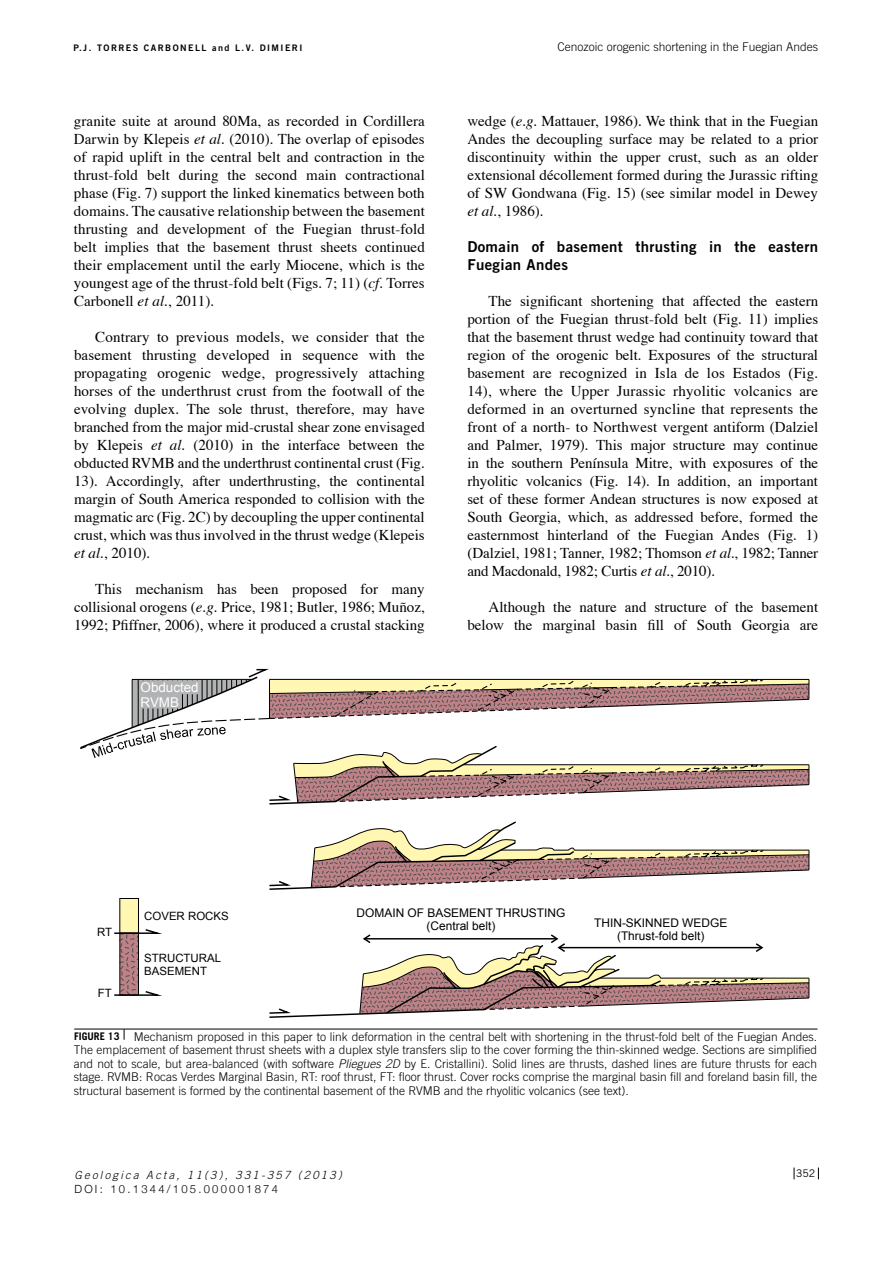
<style>
.page{position:relative;width:893px;height:1263px;background:#fff}
.page>*{position:absolute;margin:0;border:0;box-sizing:border-box;transform-origin:0 0}
.t1{font:15px/18px "Times";color:#000;text-align:justify}
.t2{font:15px/18px "Trade Gothic Bold Two";letter-spacing:.025em;color:#000}
.t3{font:13.35px/15px "Arial";color:#fff}
.t4{font:300 12px/13.5px "Trade Gothic";color:#000;text-align:justify}
.t5{font:11.85px/13.4px "Arial";color:#000;text-align:center}
.t6{font:11.4px/12.8px "Arial";color:#000}
.t7{font:italic 300 11.25px "Trade Gothic";letter-spacing:.2em;color:#000}
.t8{font:300 11.25px "Helvetica Neue";letter-spacing:.2em;color:#000}
.t9{font:700 10.5px "Trade Gothic";color:#000}
.t10{font:10.5px "Trade Gothic";color:#000}
.t11{font:9px "Trade Gothic Bold Two";letter-spacing:.16em;color:#000}
.s1{font-style:italic}
</style>
<div class="page">
<svg style="left:794px;top:1167px;width:1px;height:12px"></svg>
<svg style="left:818px;top:1167px;width:1px;height:12px"></svg>
<svg style="left:80px;top:668px;width:730px;height:350px"></svg>
<hr style="left:74px;top:1029px;width:743px;height:1px;background:#000">
<p class="t11" style="left:73px;top:43px;width:231px">P.J. TORRES CARBON ELL and L.V. DIMIERI</p>
<p class="t1" style="left:74px;top:111px;width:352px">granite suite at around 80Ma, as recorded in Cordillera Darwin by Klepeis <span class="s1">et al</span>. (2010). The overlap of episodes of rapid uplift in the central belt and contraction in the thrust-fold belt during the second main contractional phase (Fig. 7) support the linked kinematics between both domains. The causative relationship between the basement thrusting and development of the Fuegian thrust-fold belt implies that the basement thrust sheets continued their emplacement until the early Miocene, which is the youngest age of the thrust-fold belt (Figs. 7; 11) (<span class="s1">cf.</span> Torres Carbonell <span class="s1">et al</span>., 2011).</p>
<p class="t1" style="left:74px;top:327px;width:352px;text-indent:21px">Contrary to previous models, we consider that the basement thrusting developed in sequence with the propagating orogenic wedge, progressively attaching horses of the underthrust crust from the footwall of the evolving duplex. The sole thrust, therefore, may have branched from the major mid-crustal shear zone envisaged by Klepeis <span class="s1">et al</span>. (2010) in the interface between the obducted RVMB and the underthrust continental crust (Fig.<br>13). Accordingly, after underthrusting, the continental margin of South America responded to collision with the magmatic arc (Fig. 2C) by decoupling the upper continental crust, which was thus involved in the thrust wedge (Klepeis <span class="s1">et al</span>., 2010).</p>
<p class="t1" style="left:74px;top:579px;width:352px;text-indent:21px">This mechanism has been proposed for many collisional orogens (<span class="s1">e.g.</span> Price, 1981; Butler, 1986; Muñoz, 1992; Pfiffner, 2006), where it produced a crustal stacking</p>
<p class="t3" style="left:141px;top:680px;width:60px">Obducted<br>RVMB</p>
<p class="t4" style="left:557px;top:40px;width:262px">Cenozoic orogenic shortening in the Fuegian Andes</p>
<p class="t1" style="left:467px;top:111px;width:352px">wedge (<span class="s1">e.g.</span> Mattauer, 1986). We think that in the Fuegian Andes the decoupling surface may be related to a prior discontinuity within the upper crust, such as an older extensional décollement formed during the Jurassic rifting of SW Gondwana (Fig. 15) (see similar model in Dewey <span class="s1">et al</span>., 1986).</p>
<p class="t2" style="left:467px;top:237px;width:352px">Domain of basement thrusting in the eastern<br>Fuegian Andes</p>
<p class="t1" style="left:467px;top:291px;width:352px;text-indent:21px">The significant shortening that affected the eastern portion of the Fuegian thrust-fold belt (Fig. 11) implies that the basement thrust wedge had continuity toward that region of the orogenic belt. Exposures of the structural basement are recognized in Isla de los Estados (Fig.<br>14), where the Upper Jurassic rhyolitic volcanics are deformed in an overturned syncline that represents the front of a north- to Northwest vergent antiform (Dalziel and Palmer, 1979). This major structure may continue in the southern Península Mitre, with exposures of the rhyolitic volcanics (Fig. 14). In addition, an important set of these former Andean structures is now exposed at South Georgia, which, as addressed before, formed the easternmost hinterland of the Fuegian Andes (Fig. 1) (Dalziel, 1981; Tanner, 1982; Thomson <span class="s1">et al</span>., 1982; Tanner and Macdonald, 1982; Curtis <span class="s1">et al</span>., 2010).</p>
<p class="t1" style="left:467px;top:597px;width:352px;text-align:right">Although the nature and structure of the basement below the marginal basin fill of South Georgia are</p>
<p class="t6" style="left:97px;top:925px;width:17px">RT</p>
<p class="t6" style="left:98px;top:987px;width:15px">FT</p>
<p class="t6" style="left:144px;top:910px;width:86px">COVER ROCKS</p>
<p class="t6" style="left:144px;top:951px;width:78px">STRUCTURAL<br>BASEMENT</p>
<p class="t5" style="left:357px;top:906px;width:210px">DOMAIN OF BASEMENT THRUSTING (Central belt)</p>
<p class="t5" style="left:594px;top:916px;width:135px">THIN-SKINNED WEDGE (Thrust-fold belt)</p>
<p class="t9" style="left:74px;top:1029px;width:47px">FIGURE 13</p>
<p class="t4" style="left:74px;top:1029px;width:745px;text-indent:60px">Mechanism proposed in this paper to link deformation in the central belt with shortening in the thrust-fold belt of the Fuegian Andes.<br>The emplacement of basement thrust sheets with a duplex style transfers slip to the cover forming the thin-skinned wedge. Sections are simplified and not to scale, but area-balanced (with software <span class="s1">Pliegues 2D</span> by E. Cristallini). Solid lines are thrusts, dashed lines are future thrusts for each stage. RVMB: Rocas Verdes Marginal Basin, RT: roof thrust, FT: floor thrust. Cover rocks comprise the marginal basin fill and foreland basin fill, the structural basement is formed by the continental basement of the RVMB and the rhyolitic volcanics (see text).</p>
<p class="t7" style="left:74px;top:1168px;width:269px">Geologica Acta, 11(3), 331-357 (2013)</p>
<p class="t8" style="left:74px;top:1181px;width:205px">DOI: 10.1344/105.000001874</p>
<p class="t10" style="left:796px;top:1167px;width:21px">352</p>
</div>
